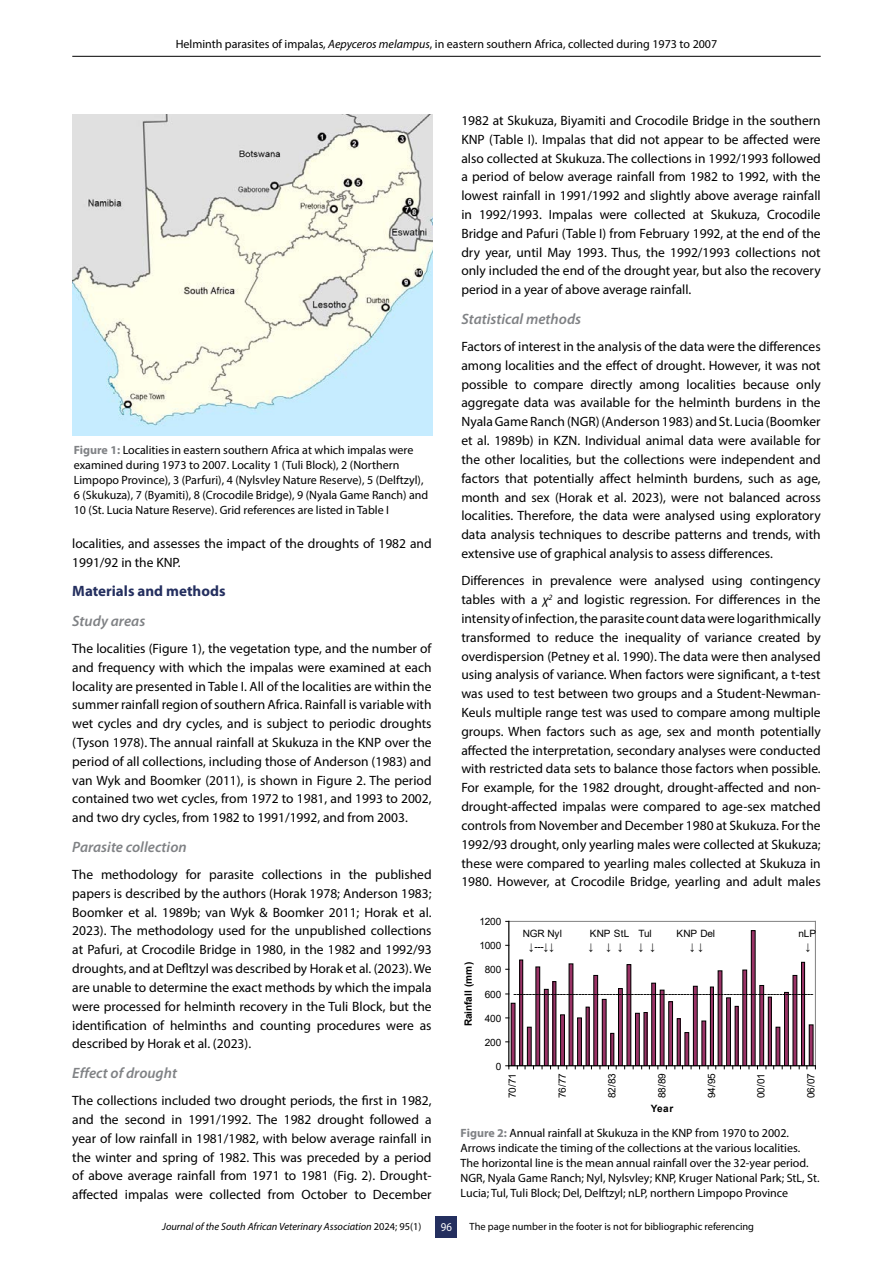
<style>
.page{position:relative;width:893px;height:1263px;background:#fff}
.page>*{position:absolute;margin:0;border:0;box-sizing:border-box;transform-origin:0 0}
.t1{font:italic 600 15px "Myriad Pro";color:#808285}
.t2{font:700 15px "Myriad Pro";color:#242f5f}
.t3{font:13.5px/18.8px "Myriad Pro";color:#000;text-align:justify}
.t4{font:12px/15px "Myriad Pro";color:#000}
.t5{font:12px "Myriad Pro";color:#fff;scale:.9 1}
.t6{font:10.5px "Myriad Pro";color:#000}
.t7{font:italic 10.5px "Myriad Pro";color:#000}
.t8{font:10.05px "Arial";letter-spacing:-.02em;color:#000}
.t9{font:700 10.05px "Arial";letter-spacing:.015em;color:#000}
.t10{font:10.05px "Arial";letter-spacing:.005em;color:#000}
.s1{font-style:italic}
.s2{font-weight:700;color:#808285}
.s3{font-style:normal}
</style>
<div class="page">
<div style="left:436px;top:1217px;width:21px;height:21px;background:#242f5f"></div>
<hr style="left:72px;top:56px;width:749px;height:1px;background:#000">
<img style="left:72px;top:115px;width:360px;height:321px">
<svg style="left:505px;top:920px;width:311px;height:150px"></svg>
<p class="t4" style="left:176px;top:37px;width:543px">Helminth parasites of impalas, <span class="s1">Aepyceros melampus</span>, in eastern southern Africa, collected during 1973 to 2007</p>
<p class="t4" style="left:74px;top:443px;width:356px"><span class="s2">Figure 1:</span> Localities in eastern southern Africa at which impalas were examined during 1973 to 2007. Locality 1 (Tuli Block), 2 (Northern Limpopo Province), 3 (Parfuri), 4 (Nylsvley Nature Reserve), 5 (Delftzyl), 6 (Skukuza), 7 (Byamiti), 8 (Crocodile Bridge), 9 (Nyala Game Ranch) and 10 (St. Lucia Nature Reserve). Grid references are listed in Table I</p>
<p class="t3" style="left:72px;top:534px;width:361px">localities, and assesses the impact of the droughts of 1982 and<br>1991/92 in the KNP.</p>
<p class="t2" style="left:72px;top:581px;width:155px">Materials and methods</p>
<p class="t1" style="left:72px;top:611px;width:75px">Study areas</p>
<p class="t3" style="left:72px;top:639px;width:361px">The localities (Figure 1), the vegetation type, and the number of and frequency with which the impalas were examined at each locality are presented in Table I. All of the localities are within the summer rainfall region of southern Africa. Rainfall is variable with wet cycles and dry cycles, and is subject to periodic droughts (Tyson 1978). The annual rainfall at Skukuza in the KNP over the period of all collections, including those of Anderson (1983) and van Wyk and Boomker (2011), is shown in Figure 2. The period contained two wet cycles, from 1972 to 1981, and 1993 to 2002, and two dry cycles, from 1982 to 1991/1992, and from 2003.</p>
<p class="t1" style="left:72px;top:837px;width:116px">Parasite collection</p>
<p class="t3" style="left:72px;top:865px;width:361px">The methodology for parasite collections in the published papers is described by the authors (Horak 1978; Anderson 1983; Boomker et al. 1989b; van Wyk &amp; Boomker 2011; Horak et al.<br>2023). The methodology used for the unpublished collections at Pafuri, at Crocodile Bridge in 1980, in the 1982 and 1992/93 droughts, and at Defltzyl was described by Horak et al. (2023). We are unable to determine the exact methods by which the impala were processed for helminth recovery in the Tuli Block, but the identification of helminths and counting procedures were as described by Horak et al. (2023).</p>
<p class="t1" style="left:72px;top:1063px;width:106px">Effect of drought</p>
<p class="t3" style="left:72px;top:1091px;width:361px">The collections included two drought periods, the first in 1982, and the second in 1991/1992. The 1982 drought followed a year of low rainfall in 1981/1982, with below average rainfall in the winter and spring of 1982. This was preceded by a period of above average rainfall from 1971 to 1981 (Fig. 2). Drought&shy;affected impalas were collected from October to December</p>
<p class="t3" style="left:461px;top:111px;width:361px">1982 at Skukuza, Biyamiti and Crocodile Bridge in the southern KNP (Table I). Impalas that did not appear to be affected were also collected at Skukuza. The collections in 1992/1993 followed a period of below average rainfall from 1982 to 1992, with the lowest rainfall in 1991/1992 and slightly above average rainfall in 1992/1993. Impalas were collected at Skukuza, Crocodile Bridge and Pafuri (Table I) from February 1992, at the end of the dry year, until May 1993. Thus, the 1992/1993 collections not only included the end of the drought year, but also the recovery period in a year of above average rainfall.</p>
<p class="t1" style="left:461px;top:309px;width:121px">Statistical methods</p>
<p class="t3" style="left:461px;top:337px;width:361px">Factors of interest in the analysis of the data were the differences among localities and the effect of drought. However, it was not possible to compare directly among localities because only aggregate data was available for the helminth burdens in the Nyala Game Ranch (NGR) (Anderson 1983) and St. Lucia (Boomker et al. 1989b) in KZN. Individual animal data were available for the other localities, but the collections were independent and factors that potentially affect helminth burdens, such as age, month and sex (Horak et al. 2023), were not balanced across localities. Therefore, the data were analysed using exploratory data analysis techniques to describe patterns and trends, with extensive use of graphical analysis to assess differences.</p>
<p class="t3" style="left:461px;top:571px;width:361px">Differences in prevalence were analysed using contingency tables with a <span class="s1">χ</span><sup>2</sup> and logistic regression<span class="s1">.</span> For differences in the intensity of infection, the parasite count data were logarithmically transformed to reduce the inequality of variance created by overdispersion (Petney et al. 1990). The data were then analysed using analysis of variance. When factors were significant, a t-test was used to test between two groups and a Student-Newman-Keuls multiple range test was used to compare among multiple groups. When factors such as age, sex and month potentially affected the interpretation, secondary analyses were conducted with restricted data sets to balance those factors when possible.<br>For example, for the 1982 drought, drought-affected and non&shy;drought-affected impalas were compared to age-sex matched controls from November and December 1980 at Skukuza. For the 1992/93 drought, only yearling males were collected at Skukuza; these were compared to yearling males collected at Skukuza in 1980. However, at Crocodile Bridge, yearling and adult males</p>
<p class="t8" style="left:479px;top:915px;width:23px">1200</p>
<p class="t8" style="left:479px;top:939px;width:23px">1000</p>
<p class="t9" style="left:461px;top:1026px;width:66px;rotate:-90deg">Rainfall (mm)</p>
<p class="t8" style="left:485px;top:963px;width:18px">800</p>
<p class="t8" style="left:485px;top:987px;width:18px">600</p>
<p class="t8" style="left:485px;top:1011px;width:18px">400</p>
<p class="t8" style="left:485px;top:1035px;width:18px">200</p>
<p class="t8" style="left:496px;top:1059px;width:7px">0</p>
<p class="t8" style="left:523px;top:926px;width:41px">NGR Nyl</p>
<p class="t10" style="left:590px;top:926px;width:63px">KNP StL Tul</p>
<p class="t8" style="left:676px;top:926px;width:40px">KNP Del</p>
<p class="t8" style="left:798px;top:926px;width:19px">nLP</p>
<p class="t8" style="left:529px;top:939px;width:27px">↓---↓↓</p>
<p class="t8" style="left:588px;top:939px;width:7px">↓</p>
<p class="t8" style="left:606px;top:939px;width:18px">↓ ↓</p>
<p class="t8" style="left:639px;top:939px;width:18px">↓ ↓</p>
<p class="t8" style="left:690px;top:939px;width:15px">↓ ↓</p>
<p class="t8" style="left:806px;top:939px;width:7px">↓</p>
<p class="t8" style="left:513px;top:986px;width:302px">-------------------------------------------------------------------------------------------------</p>
<p class="t8" style="left:505px;top:1098px;width:26px;rotate:-90deg">70/71</p>
<p class="t8" style="left:555px;top:1098px;width:26px;rotate:-90deg">76/77</p>
<p class="t8" style="left:605px;top:1098px;width:26px;rotate:-90deg">82/83</p>
<p class="t8" style="left:655px;top:1098px;width:26px;rotate:-90deg">88/89</p>
<p class="t8" style="left:704px;top:1098px;width:26px;rotate:-90deg">94/95</p>
<p class="t8" style="left:754px;top:1098px;width:26px;rotate:-90deg">00/01</p>
<p class="t8" style="left:804px;top:1098px;width:26px;rotate:-90deg">06/07</p>
<p class="t9" style="left:651px;top:1101px;width:24px">Year</p>
<p class="t4" style="left:461px;top:1125px;width:360px"><span class="s2">Figure 2:</span> Annual rainfall at Skukuza in the KNP from 1970 to 2002.<br>Arrows indicate the timing of the collections at the various localities.<br>The horizontal line is the mean annual rainfall over the 32-year period.<br>NGR, Nyala Game Ranch; Nyl, Nylsvley; KNP, Kruger National Park; StL, St.<br>Lucia; Tul, Tuli Block; Del, Delftzyl; nLP, northern Limpopo Province</p>
<p class="t7" style="left:162px;top:1220px;width:261px">Journal of the South African Veterinary Association <span class="s3">2024; 95(1)</span></p>
<p class="t5" style="left:441px;top:1220px;width:14px">96</p>
<p class="t6" style="left:470px;top:1220px;width:286px">The page number in the footer is not for bibliographic referencing</p>
</div>
